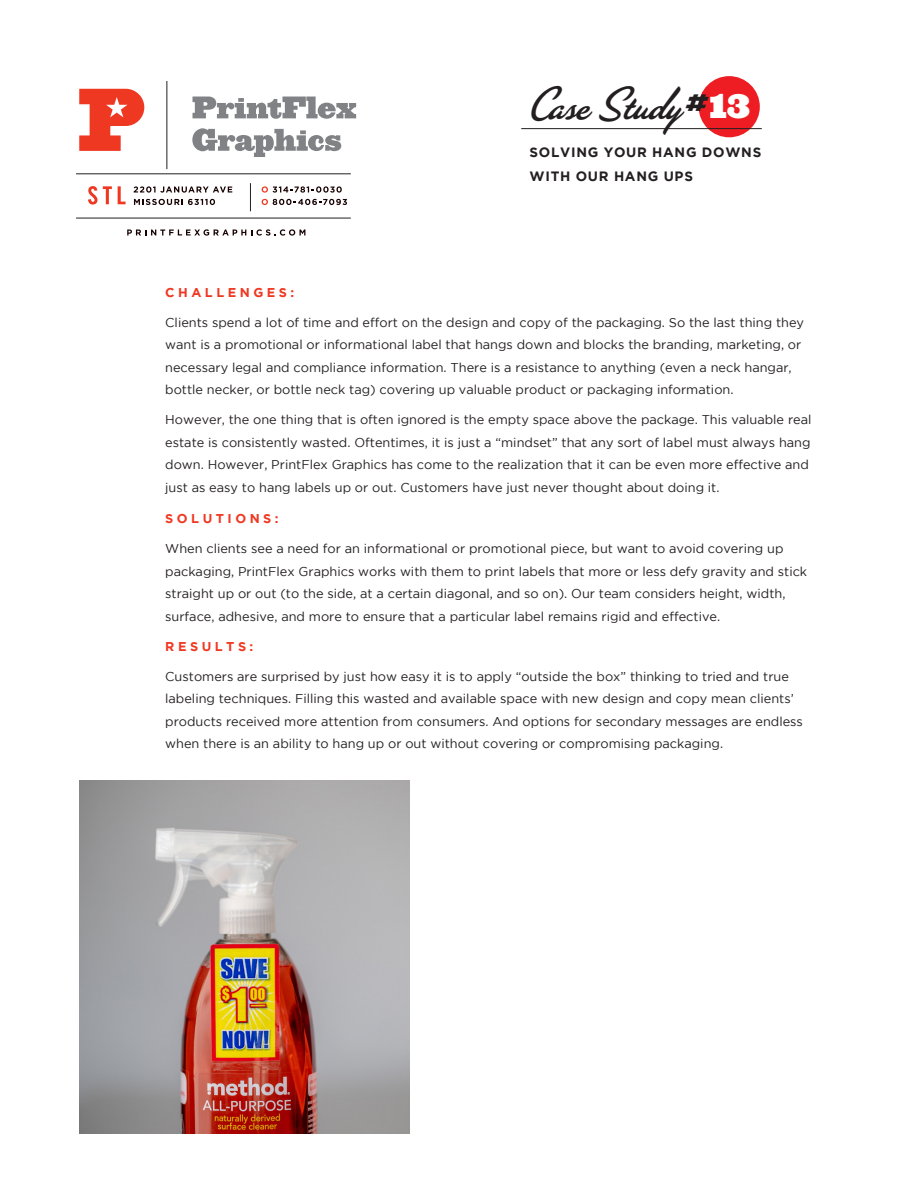
<style>
.page{position:relative;width:918px;height:1188px;background:#fff}
.page>*{position:absolute;margin:0;border:0;box-sizing:border-box;transform-origin:0 0}
.t1{font:48px "Las Vegas Fabulous";color:#231f20}
.t2{font:700 13.5px/24px "Gotham";letter-spacing:.055em;color:#231f20}
.Body_Text{font:12.75px/22.5px "Gotham";color:#231f20}
.Red_Subs{font:700 12.75px "Gotham";letter-spacing:.275em;color:#ef3822}
.Body_Text-2{font:700 12.75px "Gotham";letter-spacing:.275em;color:#ef3822}
.s1{font-family:"Ziggurat HTF Black";font-size:31.5px}
.s2{font-family:"Ziggurat HTF Black";font-size:31.5px;color:#fff}
</style>
<div class="page">
<svg style="left:193px;top:97px;width:163px;height:22px"></svg>
<svg style="left:192px;top:128px;width:149px;height:29px"></svg>
<svg style="left:79px;top:89px;width:65px;height:62px"></svg>
<hr style="left:167px;top:81px;width:1px;height:88px;background:#231f20">
<svg style="left:262px;top:186px;width:80px;height:7px"></svg>
<svg style="left:262px;top:199px;width:85px;height:6px"></svg>
<svg style="left:134px;top:186px;width:98px;height:7px"></svg>
<svg style="left:134px;top:199px;width:81px;height:6px"></svg>
<svg style="left:250px;top:183px;width:1px;height:28px"></svg>
<svg style="left:88px;top:186px;width:9px;height:19px"></svg>
<svg style="left:103px;top:186px;width:9px;height:18px"></svg>
<svg style="left:118px;top:186px;width:8px;height:18px"></svg>
<svg style="left:127px;top:229px;width:178px;height:7px"></svg>
<hr style="left:76px;top:173px;width:275px;height:1px;background:#231f20">
<hr style="left:76px;top:218px;width:275px;height:1px;background:#231f20">
<div style="left:699px;top:76px;width:61px;height:61px;background:#ee1d23;border-radius:50%"></div>
<hr style="left:521px;top:128px;width:241px;height:1px;background:#231f20">
<img style="left:80px;top:781px;width:330px;height:353px">
<p class="t1" style="left:530px;top:77px;width:223px">Case Study <span class="s1">#</span><span class="s2">13</span></p>
<p class="t2" style="left:530px;top:139px;width:233px">SOLVING YOUR HANG DOWNS<br>WITH OUR HANG UPS</p>
<p class="Red_Subs" style="left:165px;top:285px;width:130px">CHALLENGES:</p>
<p class="Body_Text" style="left:165px;top:311px;width:640px">Clients spend a lot of time and effort on the design and copy of the packaging. So the last thing they want is a promotional or informational label that hangs down and blocks the branding, marketing, or necessary legal and compliance information. There is a resistance to anything (even a neck hangar, bottle necker, or bottle neck tag) covering up valuable product or packaging information.</p>
<p class="Body_Text" style="left:165px;top:408px;width:648px">However, the one thing that is often ignored is the empty space above the package. This valuable real estate is consistently wasted. Oftentimes, it is just a “mindset” that any sort of label must always hang down. However, PrintFlex Graphics has come to the realization that it can be even more effective and just as easy to hang labels up or out. Customers have just never thought about doing it.</p>
<p class="Red_Subs" style="left:165px;top:511px;width:115px">SOLUTIONS:</p>
<p class="Body_Text" style="left:165px;top:537px;width:643px">When clients see a need for an informational or promotional piece, but want to avoid covering up packaging, PrintFlex Graphics works with them to print labels that more or less defy gravity and stick straight up or out (to the side, at a certain diagonal, and so on). Our team considers height, width, surface, adhesive, and more to ensure that a particular label remains rigid and effective.</p>
<p class="Body_Text-2" style="left:165px;top:639px;width:90px">RESULTS:</p>
<p class="Body_Text" style="left:165px;top:665px;width:639px">Customers are surprised by just how easy it is to apply “outside the box” thinking to tried and true labeling techniques. Filling this wasted and available space with new design and copy mean clients’ products received more attention from consumers. And options for secondary messages are endless when there is an ability to hang up or out without covering or compromising packaging.</p>
</div>
